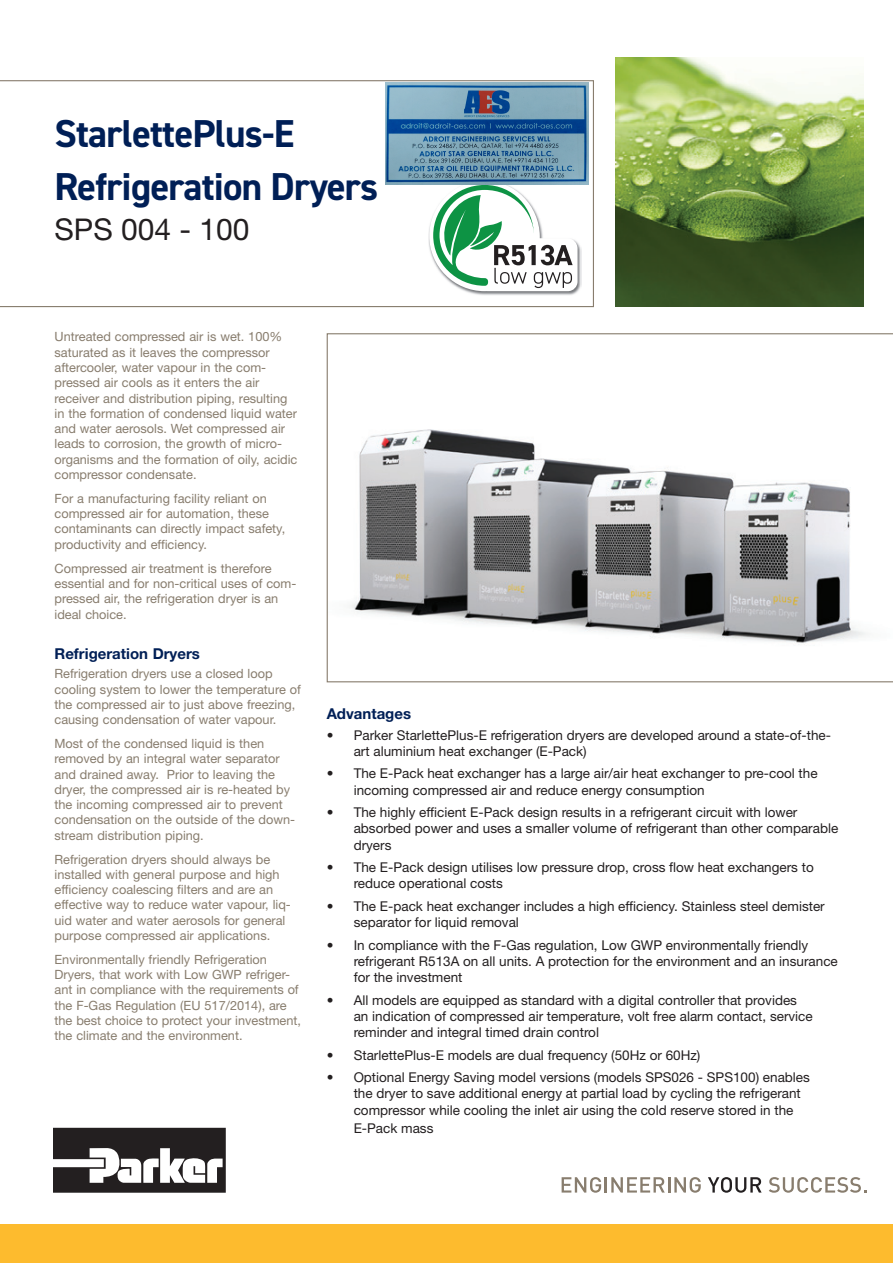
<style>
.page{position:relative;width:893px;height:1263px;background:#fff}
.page>*{position:absolute;margin:0;border:0;box-sizing:border-box;transform-origin:0 0}
.t1{font:700 39px/52.5px "DIN2014";letter-spacing:-.02em;color:#001f56}
.t2{font:30px "Helvetica Neue LT Std";color:#231f20}
.t3{font:700 15px "Helvetica Neue LT Std";color:#001f56}
.t4{font:13.5px/16.2px "Helvetica Neue LT Std";color:#231f20}
.t5{font:12.75px/15.3px "Helvetica Neue LT Std";color:#887d6e}
</style>
<div class="page">
<div style="left:0;top:1225px;width:893px;height:38px;background:#fdbb2e"></div>
<svg style="left:0;top:80px;width:594px;height:227px"></svg>
<svg style="left:327px;top:333px;width:566px;height:349px"></svg>
<img style="left:428px;top:185px;width:153px;height:110px">
<svg style="left:429px;top:185px;width:149px;height:106px"></svg>
<svg style="left:53px;top:1128px;width:173px;height:65px"></svg>
<img style="left:616px;top:57px;width:247px;height:250px">
<svg style="left:562px;top:1177px;width:139px;height:16px"></svg>
<svg style="left:708px;top:1177px;width:54px;height:16px"></svg>
<svg style="left:769px;top:1177px;width:97px;height:16px"></svg>
<img style="left:386px;top:83px;width:203px;height:102px">
<h1 class="t1" style="left:55px;top:107px;width:325px">StarlettePlus-E<br>Refrigeration Dryers</h1>
<h2 class="t2" style="left:55px;top:211px;width:197px">SPS 004 - 100</h2>
<p class="t5" style="left:55px;top:329px;width:244px">Untreated compressed air is wet. 100% saturated as it leaves the compressor aftercooler, water vapour in the com&shy;pressed air cools as it enters the air receiver and distribution piping, resulting in the formation of condensed liquid water and water aerosols. Wet compressed air leads to corrosion, the growth of micro&shy;organisms and the formation of oily, acidic compressor condensate.</p>
<p class="t5" style="left:55px;top:490px;width:232px">For a manufacturing facility reliant on compressed air for automation, these contaminants can directly impact safety, productivity and efficiency.</p>
<p class="t5" style="left:55px;top:560px;width:243px">Compressed air treatment is therefore essential and for non-critical uses of com&shy;pressed air, the refrigeration dryer is an ideal choice.</p>
<p class="t3" style="left:55px;top:644px;width:147px">Refrigeration Dryers</p>
<p class="t5" style="left:55px;top:666px;width:248px">Refrigeration dryers use a closed loop cooling system to lower the temperature of the compressed air to just above freezing, causing condensation of water vapour.</p>
<p class="t5" style="left:55px;top:735px;width:242px">Most of the condensed liquid is then removed by an integral water separator and drained away. Prior to leaving the dryer, the compressed air is re-heated by the incoming compressed air to prevent condensation on the outside of the down&shy;stream distribution piping.</p>
<p class="t5" style="left:55px;top:851px;width:238px">Refrigeration dryers should always be installed with general purpose and high efficiency coalescing filters and are an effective way to reduce water vapour, liq&shy;uid water and water aerosols for general purpose compressed air applications.</p>
<p class="t5" style="left:55px;top:951px;width:248px">Environmentally friendly Refrigeration Dryers, that work with Low GWP refriger&shy;ant in compliance with the requirements of the F-Gas Regulation (EU 517/2014), are the best choice to protect your investment, the climate and the environment.</p>
<p class="t3" style="left:327px;top:704px;width:86px">Advantages</p>
<p class="t4" style="left:354px;top:726px;width:479px;text-indent:-27px">• Parker StarlettePlus-E refrigeration dryers are developed around a state-of-the&shy;art aluminium heat exchanger (E-Pack)</p>
<p class="t4" style="left:354px;top:765px;width:465px;text-indent:-27px">• The E-Pack heat exchanger has a large air/air heat exchanger to pre-cool the incoming compressed air and reduce energy consumption</p>
<p class="t4" style="left:354px;top:804px;width:486px;text-indent:-27px">• The highly efficient E-Pack design results in a refrigerant circuit with lower absorbed power and uses a smaller volume of refrigerant than other comparable dryers</p>
<p class="t4" style="left:354px;top:859px;width:462px;text-indent:-27px">• The E-Pack design utilises low pressure drop, cross flow heat exchangers to reduce operational costs</p>
<p class="t4" style="left:354px;top:898px;width:473px;text-indent:-27px">• The E-pack heat exchanger includes a high efficiency. Stainless steel demister separator for liquid removal</p>
<p class="t4" style="left:354px;top:937px;width:486px;text-indent:-27px">• In compliance with the F-Gas regulation, Low GWP environmentally friendly refrigerant R513A on all units. A protection for the environment and an insurance for the investment</p>
<p class="t4" style="left:354px;top:991px;width:461px;text-indent:-27px">• All models are equipped as standard with a digital controller that provides an indication of compressed air temperature, volt free alarm contact, service reminder and integral timed drain control</p>
<p class="t4" style="left:327px;top:1046px;width:375px">• StarlettePlus-E models are dual frequency (50Hz or 60Hz)</p>
<p class="t4" style="left:354px;top:1069px;width:458px;text-indent:-27px">• Optional Energy Saving model versions (models SPS026 - SPS100) enables the dryer to save additional energy at partial load by cycling the refrigerant compressor while cooling the inlet air using the cold reserve stored in the</p>
<p class="t4" style="left:354px;top:1119px;width:81px">E-Pack mass</p>
</div>
